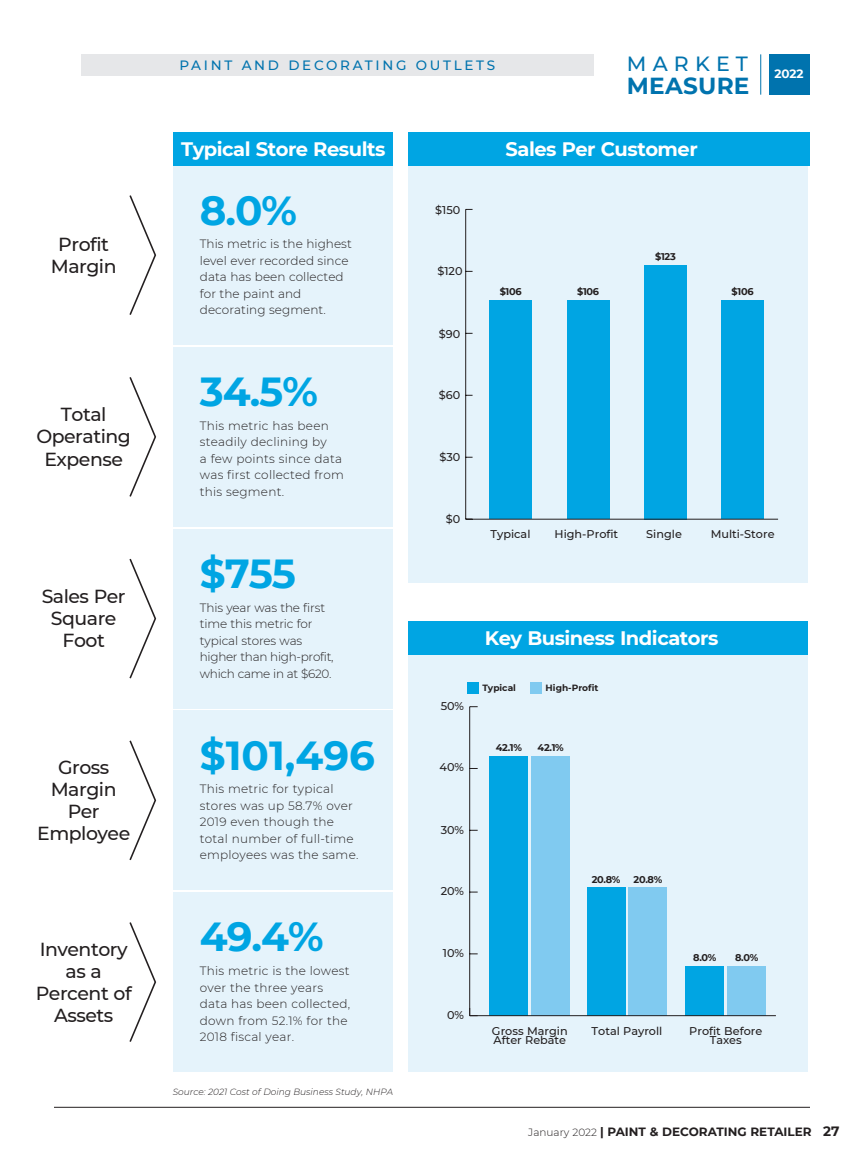
<style>
.page{position:relative;width:864px;height:1161px;background:#fff}
.page>*{position:absolute;margin:0;border:0;box-sizing:border-box;transform-origin:0 0}
.t1{font:700 40.5px "Montserrat";letter-spacing:-.01em;color:#00a5e3}
.t2{font:700 23.25px "Montserrat";letter-spacing:.01em;color:#0073ae}
.t3{font:500 20.55px "Montserrat";letter-spacing:.3em;color:#0073ae}
.t4{font:700 19.5px "Montserrat";letter-spacing:-.025em;color:#fff}
.t5{font:500 18.9px/22px "Montserrat";letter-spacing:-.025em;color:#231f20;text-align:center}
.t6{font:500 13.5px "Montserrat";letter-spacing:.2em;color:#0073ae}
.t7{font:300 12px/16.5px "Montserrat";letter-spacing:.02em;color:#231f20}
.t8{font:300 12px/16.5px "Montserrat";letter-spacing:-.01em;color:#231f20}
.t9{font:700 12px "Montserrat";color:#231f20}
.t10{font:700 12px "Montserrat";color:#fff}
.t11{font:500 11.25px/9.8px "Montserrat";color:#231f20}
.t12{font:700 9.75px "Montserrat";letter-spacing:-.03em;color:#231f20}
.t13{font:italic 300 9px "Montserrat";color:#231f20}
.t14{font:700 9px "Montserrat";color:#231f20}
.s1{font-weight:300;font-size:10.5px}
.s2{font-size:13.5px}
</style>
<div class="page">
<div style="left:408px;top:621px;width:400px;height:34px;background:#00a5e3"></div>
<hr style="left:54px;top:1107px;width:756px;height:1px;background:#231f20">
<div style="left:173px;top:165px;width:220px;height:180px;background:#e5f3fb"></div>
<div style="left:173px;top:347px;width:220px;height:180px;background:#e5f3fb"></div>
<div style="left:173px;top:529px;width:220px;height:179px;background:#e5f3fb"></div>
<div style="left:173px;top:711px;width:220px;height:179px;background:#e5f3fb"></div>
<div style="left:173px;top:892px;width:220px;height:180px;background:#e5f3fb"></div>
<svg style="left:129px;top:195px;width:28px;height:120px"></svg>
<svg style="left:129px;top:377px;width:28px;height:120px"></svg>
<svg style="left:129px;top:558px;width:28px;height:121px"></svg>
<svg style="left:129px;top:922px;width:28px;height:120px"></svg>
<svg style="left:129px;top:740px;width:28px;height:121px"></svg>
<div style="left:408px;top:166px;width:400px;height:416px;background:#e5f3fb"></div>
<div style="left:408px;top:656px;width:400px;height:416px;background:#e5f3fb"></div>
<div style="left:173px;top:132px;width:220px;height:34px;background:#00a5e3"></div>
<div style="left:408px;top:132px;width:402px;height:34px;background:#00a5e3"></div>
<div style="left:532px;top:756px;width:38px;height:260px;background:#80caf0"></div>
<div style="left:490px;top:756px;width:38px;height:260px;background:#00a5e3"></div>
<div style="left:629px;top:888px;width:38px;height:128px;background:#80caf0"></div>
<div style="left:587px;top:888px;width:38px;height:128px;background:#00a5e3"></div>
<div style="left:728px;top:966px;width:38px;height:50px;background:#80caf0"></div>
<div style="left:686px;top:966px;width:38px;height:50px;background:#00a5e3"></div>
<div style="left:467px;top:682px;width:11px;height:11px;background:#00a5e3"></div>
<div style="left:530px;top:682px;width:12px;height:11px;background:#80caf0"></div>
<hr style="left:470px;top:1015px;width:306px;height:1px;background:#231f20">
<hr style="left:469px;top:707px;width:1px;height:309px;background:#231f20">
<div style="left:489px;top:300px;width:43px;height:219px;background:#00a5e3"></div>
<div style="left:567px;top:300px;width:42px;height:219px;background:#00a5e3"></div>
<div style="left:644px;top:265px;width:43px;height:254px;background:#00a5e3"></div>
<div style="left:721px;top:300px;width:43px;height:219px;background:#00a5e3"></div>
<hr style="left:465px;top:209px;width:1px;height:310px;background:#231f20">
<hr style="left:466px;top:519px;width:312px;height:1px;background:#231f20">
<div style="left:81px;top:54px;width:513px;height:22px;background:#e6e7e9"></div>
<div style="left:769px;top:54px;width:40px;height:41px;background:#0073ae"></div>
<hr style="left:760px;top:54px;width:1px;height:41px;background:#0073ae">
<h3 class="t5" style="left:51px;top:232px;width:67px">Profit<br>Margin</h3>
<h3 class="t5" style="left:36px;top:403px;width:96px">Total<br>Operating<br>Expense</h3>
<h3 class="t5" style="left:42px;top:585px;width:86px">Sales Per<br>Square<br>Foot</h3>
<h3 class="t5" style="left:37px;top:755px;width:95px">Gross<br>Margin<br>Per<br>Employee</h3>
<h3 class="t5" style="left:36px;top:937px;width:97px">Inventory as a<br>Percent of<br>Assets</h3>
<p class="t6" style="left:179px;top:56px;width:317px">PAINT AND DECORATING OUTLETS</p>
<h3 class="t3" style="left:627px;top:50px;width:123px">MARKET</h3>
<h2 class="t2" style="left:627px;top:69px;width:124px">MEASURE</h2>
<h3 class="t4" style="left:181px;top:135px;width:206px">Typical Store Results</h3>
<h3 class="t4" style="left:506px;top:135px;width:194px">Sales Per Customer</h3>
<h1 class="t1" style="left:200px;top:181px;width:99px">8.0%</h1>
<p class="t7" style="left:200px;top:235px;width:154px">This metric is the highest level ever recorded since data has been collected for the paint and decorating segment.</p>
<h1 class="t1" style="left:200px;top:363px;width:120px">34.5%</h1>
<p class="t7" style="left:200px;top:417px;width:146px">This metric has been steadily declining by<br>a few points since data was first collected from this segment.</p>
<p class="t11" style="left:435px;top:205px;width:27px">$150</p>
<p class="t11" style="left:437px;top:266px;width:27px">$120</p>
<p class="t11" style="left:439px;top:328px;width:23px">$90</p>
<p class="t11" style="left:439px;top:390px;width:23px">$60</p>
<p class="t11" style="left:439px;top:452px;width:22px">$30</p>
<p class="t11" style="left:446px;top:514px;width:16px">$0</p>
<p class="t12" style="left:500px;top:285px;width:23px">$106</p>
<p class="t12" style="left:655px;top:250px;width:22px">$123</p>
<p class="t12" style="left:577px;top:285px;width:23px">$106</p>
<p class="t12" style="left:732px;top:285px;width:23px">$106</p>
<p class="t10" style="left:775px;top:65px;width:30px">2022</p>
<h1 class="t1" style="left:200px;top:544px;width:98px">$755</h1>
<p class="t8" style="left:200px;top:599px;width:135px">This year was the first time this metric for typical stores was higher than high-profit, which came in at $620.</p>
<h1 class="t1" style="left:200px;top:726px;width:177px">$101,496</h1>
<p class="t7" style="left:200px;top:780px;width:160px">This metric for typical stores was up 58.7% over<br>2019 even though the total number of full-time employees was the same.</p>
<h1 class="t1" style="left:200px;top:908px;width:125px">49.4%</h1>
<p class="t7" style="left:200px;top:962px;width:152px">This metric is the lowest over the three years data has been collected, down from 52.1% for the<br>2018 fiscal year.</p>
<p class="t13" style="left:173px;top:1086px;width:222px">Source: 2021 Cost of Doing Business Study, NHPA</p>
<p class="t11" style="left:491px;top:528px;width:41px">Typical</p>
<p class="t11" style="left:555px;top:528px;width:65px">High-Profit</p>
<p class="t11" style="left:646px;top:528px;width:37px">Single</p>
<p class="t11" style="left:711px;top:528px;width:65px">Multi-Store</p>
<p class="t11" style="left:441px;top:701px;width:25px">50%</p>
<p class="t11" style="left:440px;top:762px;width:26px">40%</p>
<h3 class="t4" style="left:485px;top:624px;width:235px">Key Business Indicators</h3>
<p class="t14" style="left:482px;top:681px;width:35px">Typical</p>
<p class="t14" style="left:546px;top:681px;width:54px">High-Profit</p>
<p class="t12" style="left:496px;top:741px;width:28px">42.1%</p>
<p class="t12" style="left:538px;top:741px;width:28px">42.1%</p>
<p class="t11" style="left:441px;top:824px;width:25px">30%</p>
<p class="t11" style="left:441px;top:885px;width:25px">20%</p>
<p class="t12" style="left:592px;top:872px;width:30px">20.8%</p>
<p class="t12" style="left:634px;top:872px;width:30px">20.8%</p>
<p class="t11" style="left:443px;top:947px;width:23px">10%</p>
<p class="t11" style="left:447px;top:1010px;width:18px">0%</p>
<p class="t12" style="left:693px;top:951px;width:25px">8.0%</p>
<p class="t12" style="left:735px;top:951px;width:25px">8.0%</p>
<p class="t11" style="left:492px;top:1025px;width:77px">Gross Margin<br>After Rebate</p>
<p class="t11" style="left:592px;top:1025px;width:72px">Total Payroll</p>
<p class="t11" style="left:689px;top:1025px;width:74px;text-align:center">Profit Before<br>Taxes</p>
<p class="t9" style="left:528px;top:1123px;width:313px"><span class="s1">January 2022</span> | PAINT &amp; DECORATING RETAILER <span class="s2">27</span></p>
</div>
